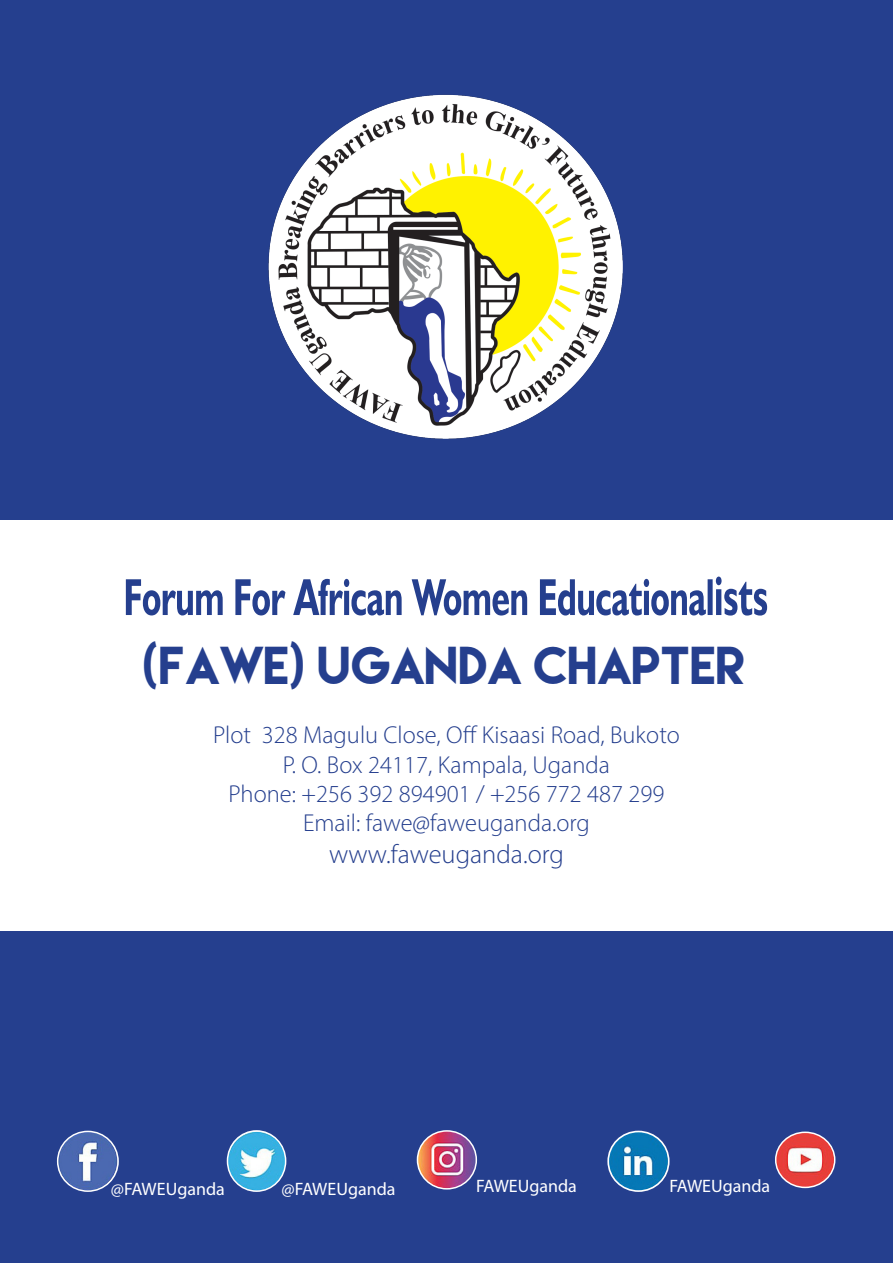
<style>
.page{position:relative;width:893px;height:1263px;background:#fff}
.page>*{position:absolute;margin:0;border:0;box-sizing:border-box;transform-origin:0 0}
.t1{font:47.4px "Lemon Milk";color:#253f8e}
.t2{font:26.55px "Myriad Variable Concept";color:#253f8e}
.t3{font:24.6px "Myriad Variable Concept";color:#253f8e}
.t4{font:18px "Myriad Pro";color:#fff}
</style>
<div class="page">
<div style="left:1px;top:1px;width:892px;height:1262px;background:#253f8e"></div>
<div style="left:1px;top:520px;width:892px;height:411px;background:#fff"></div>
<svg style="left:126px;top:576px;width:641px;height:39px"></svg>
<img style="left:268px;top:94px;width:355px;height:345px">
<img style="left:227px;top:1131px;width:59px;height:60px">
<div style="left:227px;top:1130px;width:59px;height:62px;border:2px solid #fff;border-radius:50%"></div>
<img style="left:609px;top:1131px;width:59px;height:60px">
<div style="left:607px;top:1131px;width:63px;height:61px;border:2px solid #fff;border-radius:50%"></div>
<img style="left:776px;top:1134px;width:59px;height:53px">
<div style="left:775px;top:1131px;width:60px;height:57px;border:2px solid #fff;border-radius:50%"></div>
<img style="left:417px;top:1131px;width:59px;height:58px">
<div style="left:417px;top:1130px;width:60px;height:59px;border:2px solid #fff;border-radius:50%"></div>
<img style="left:58px;top:1131px;width:60px;height:60px;border-radius:30px">
<div style="left:57px;top:1131px;width:62px;height:61px;border:2px solid #fff;border-radius:50%"></div>
<p class="t1" style="left:144px;top:641px;width:604px">(FAWE) UGANDA CHAPTER</p>
<p class="t3" style="left:213px;top:720px;width:468px">Plot 328 Magulu Close, Off Kisaasi Road, Bukoto</p>
<p class="t3" style="left:283px;top:750px;width:329px">P. O. Box 24117, Kampala, Uganda</p>
<p class="t3" style="left:228px;top:779px;width:437px">Phone: +256 392 894901 / +256 772 487 299</p>
<p class="t3" style="left:303px;top:809px;width:288px">Email: fawe@faweuganda.org</p>
<p class="t2" style="left:329px;top:839px;width:236px">www.faweuganda.org</p>
<p class="t4" style="left:111px;top:1178px;width:115px">@FAWEUganda</p>
<p class="t4" style="left:282px;top:1178px;width:115px">@FAWEUganda</p>
<p class="t4" style="left:476px;top:1174px;width:102px">FAWEUganda</p>
<p class="t4" style="left:670px;top:1174px;width:102px">FAWEUganda</p>
</div>
